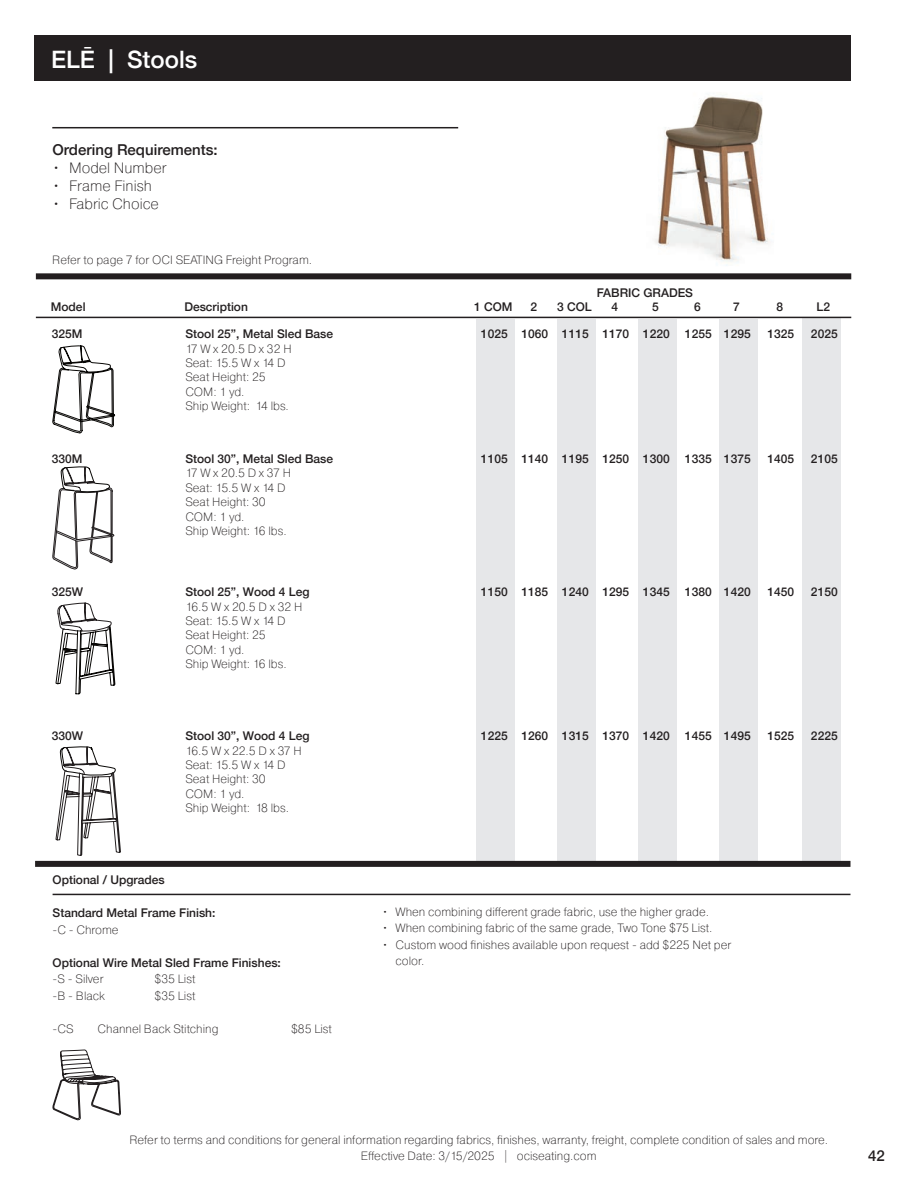
<style>
.page{position:relative;width:918px;height:1188px;background:#fff}
.page>*{position:absolute;margin:0;border:0;box-sizing:border-box;transform-origin:0 0}
.t1{font:500 24px "Helvetica Neue";color:#fff}
.t2{font:200 15px "Pragmatica";color:#231f20}
.t3{font:500 15px "Helvetica Neue";color:#231f20}
.t4{font:200 12px/14.4px "Pragmatica";color:#231f20}
.t5{font:500 12px "Helvetica Neue";color:#231f20}
</style>
<div class="page">
<div style="left:802px;top:317px;width:38px;height:547px;background:#e6e7e9"></div>
<div style="left:476px;top:319px;width:39px;height:543px;background:#e6e7e9"></div>
<div style="left:557px;top:319px;width:39px;height:543px;background:#e6e7e9"></div>
<div style="left:638px;top:319px;width:39px;height:543px;background:#e6e7e9"></div>
<div style="left:719px;top:319px;width:39px;height:543px;background:#e6e7e9"></div>
<img style="left:655px;top:96px;width:114px;height:170px">
<div style="left:34px;top:35px;width:816px;height:46px;background:#231f20"></div>
<div style="left:35px;top:861px;width:815px;height:6px;background:#231f20"></div>
<hr style="left:36px;top:317px;width:815px;height:1px;background:#231f20">
<hr style="left:52px;top:127px;width:406px;height:1px;background:#231f20">
<div style="left:36px;top:273px;width:815px;height:6px;background:#231f20"></div>
<svg style="left:52px;top:273px;width:63px;height:160px"></svg>
<svg style="left:52px;top:467px;width:69px;height:389px"></svg>
<hr style="left:53px;top:894px;width:798px;height:1px;background:#231f20">
<svg style="left:52px;top:1050px;width:69px;height:71px"></svg>
<h1 class="t1" style="left:51px;top:40px;width:148px">ELĒ | Stools</h1>
<p class="t3" style="left:53px;top:138px;width:167px">Ordering Requirements:</p>
<p class="t2" style="left:53px;top:159px;width:116px">• Model Number</p>
<p class="t2" style="left:53px;top:177px;width:101px">• Frame Finish</p>
<p class="t2" style="left:53px;top:195px;width:108px">• Fabric Choice</p>
<p class="t4" style="left:52px;top:253px;width:261px">Refer to page 7 for OCI SEATING Freight Program.</p>
<p class="t5" style="left:597px;top:283px;width:98px">FABRIC GRADES</p>
<p class="t5" style="left:51px;top:297px;width:36px">Model</p>
<p class="t5" style="left:184px;top:297px;width:65px">Description</p>
<p class="t5" style="left:474px;top:297px;width:40px">1 COM</p>
<p class="t5" style="left:531px;top:297px;width:8px">2</p>
<p class="t5" style="left:557px;top:297px;width:36px">3 COL</p>
<p class="t5" style="left:612px;top:297px;width:8px">4</p>
<p class="t5" style="left:652px;top:297px;width:8px">5</p>
<p class="t5" style="left:694px;top:297px;width:8px">6</p>
<p class="t5" style="left:733px;top:297px;width:8px">7</p>
<p class="t5" style="left:777px;top:297px;width:8px">8</p>
<p class="t5" style="left:817px;top:297px;width:15px">L2</p>
<p class="t5" style="left:52px;top:324px;width:32px">325M</p>
<p class="t5" style="left:185px;top:324px;width:149px">Stool 25”, Metal Sled Base</p>
<p class="t5" style="left:481px;top:324px;width:190px">1025 1060 1115 1170 1220</p>
<p class="t5" style="left:685px;top:324px;width:67px">1255 1295</p>
<p class="t5" style="left:767px;top:324px;width:28px">1325</p>
<p class="t5" style="left:811px;top:324px;width:28px">2025</p>
<p class="t4" style="left:185px;top:341px;width:108px">17 W x 20.5 D x 32 H<br>Seat: 15.5 W x 14 D<br>Seat Height: 25<br>COM: 1 yd.<br>Ship Weight: 14 lbs.</p>
<p class="t5" style="left:52px;top:449px;width:32px">330M</p>
<p class="t5" style="left:185px;top:449px;width:149px">Stool 30”, Metal Sled Base</p>
<p class="t5" style="left:481px;top:449px;width:190px">1105 1140 1195 1250 1300</p>
<p class="t5" style="left:685px;top:449px;width:67px">1335 1375</p>
<p class="t5" style="left:767px;top:449px;width:28px">1405</p>
<p class="t5" style="left:811px;top:449px;width:28px">2105</p>
<p class="t4" style="left:185px;top:466px;width:107px">17 W x 20.5 D x 37 H<br>Seat: 15.5 W x 14 D<br>Seat Height: 30<br>COM: 1 yd.<br>Ship Weight: 16 lbs.</p>
<p class="t5" style="left:52px;top:582px;width:33px">325W</p>
<p class="t5" style="left:185px;top:582px;width:126px">Stool 25”, Wood 4 Leg</p>
<p class="t5" style="left:481px;top:582px;width:190px">1150 1185 1240 1295 1345</p>
<p class="t5" style="left:685px;top:582px;width:67px">1380 1420</p>
<p class="t5" style="left:767px;top:582px;width:28px">1450</p>
<p class="t5" style="left:811px;top:582px;width:28px">2150</p>
<p class="t4" style="left:185px;top:599px;width:118px">16.5 W x 20.5 D x 32 H<br>Seat: 15.5 W x 14 D<br>Seat Height: 25<br>COM: 1 yd.<br>Ship Weight: 16 lbs.</p>
<p class="t5" style="left:52px;top:726px;width:33px">330W</p>
<p class="t5" style="left:185px;top:726px;width:126px">Stool 30”, Wood 4 Leg</p>
<p class="t5" style="left:481px;top:726px;width:190px">1225 1260 1315 1370 1420</p>
<p class="t5" style="left:685px;top:726px;width:67px">1455 1495</p>
<p class="t5" style="left:767px;top:726px;width:28px">1525</p>
<p class="t5" style="left:811px;top:726px;width:28px">2225</p>
<p class="t4" style="left:185px;top:743px;width:118px">16.5 W x 22.5 D x 37 H<br>Seat: 15.5 W x 14 D<br>Seat Height: 30<br>COM: 1 yd.<br>Ship Weight: 18 lbs.</p>
<p class="t5" style="left:53px;top:870px;width:114px">Optional / Upgrades</p>
<p class="t5" style="left:53px;top:903px;width:164px">Standard Metal Frame Finish:</p>
<p class="t4" style="left:53px;top:922px;width:68px">-C - Chrome</p>
<p class="t5" style="left:53px;top:953px;width:230px">Optional Wire Metal Sled Frame Finishes:</p>
<p class="t4" style="left:53px;top:972px;width:52px">-S - Silver</p>
<p class="t4" style="left:155px;top:972px;width:42px">$35 List</p>
<p class="t4" style="left:53px;top:988px;width:54px">-B - Black</p>
<p class="t4" style="left:155px;top:988px;width:42px">$35 List</p>
<p class="t4" style="left:53px;top:1021px;width:23px">-CS</p>
<p class="t4" style="left:98px;top:1021px;width:122px">Channel Back Stitching</p>
<p class="t4" style="left:291px;top:1021px;width:42px">$85 List</p>
<p class="t4" style="left:382px;top:904px;width:328px">• When combining different grade fabric, use the higher grade.</p>
<p class="t4" style="left:382px;top:921px;width:332px">• When combining fabric of the same grade, Two Tone $75 List.</p>
<p class="t4" style="left:396px;top:936px;width:337px;line-height:16.5px;text-indent:-13px">• Custom wood finishes available upon request - add $225 Net per color.</p>
<p class="t4" style="left:129px;top:1131px;width:700px;line-height:16.5px;text-align:center">Refer to terms and conditions for general information regarding fabrics, finishes, warranty, freight, complete condition of sales and more.<br>Effective Date: 3/15/2025 | ociseating.com</p>
<p class="t3" style="left:868px;top:1144px;width:18px">42</p>
</div>
